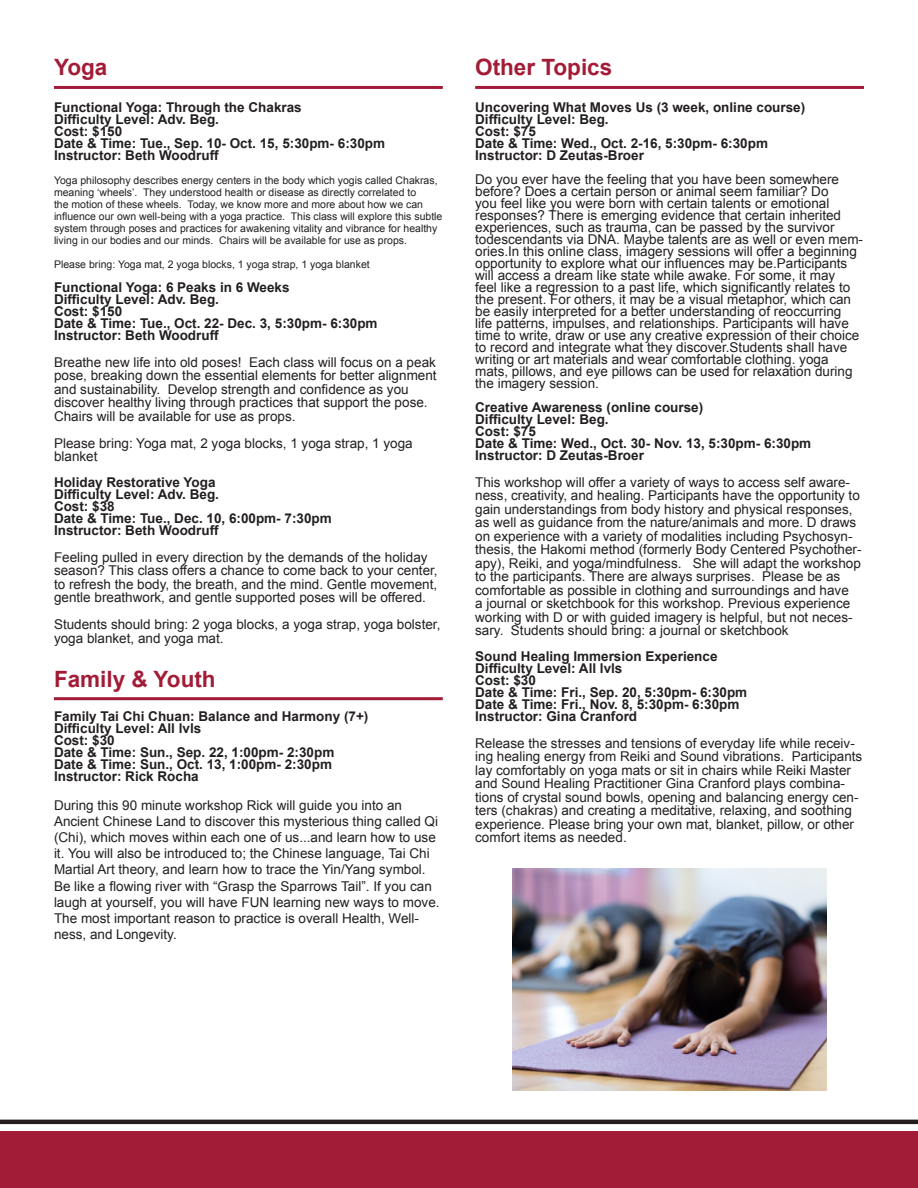
<style>
.page{position:relative;width:918px;height:1188px;background:#fff}
.page>*{position:absolute;margin:0;border:0;box-sizing:border-box;transform-origin:0 0}
.t1{font:700 22.5px "Arial";color:#a31c37}
.t2{font:13.5px/13.5px "Arial";color:#231f20}
.t3{font:700 13.5px "Arial";color:#231f20}
.t4{font:10.5px/12px "Arial";color:#231f20}
</style>
<div class="page">
<div style="left:0;top:1131px;width:918px;height:57px;background:#a31c37"></div>
<hr style="left:0;top:1120px;width:918px;height:4px;background:#231f20">
<hr style="left:54px;top:86px;width:389px;height:3px;background:#a31c37">
<img style="left:513px;top:869px;width:313px;height:221px">
<hr style="left:475px;top:86px;width:389px;height:3px;background:#a31c37">
<hr style="left:54px;top:697px;width:389px;height:3px;background:#a31c37">
<p class="t1" style="left:54px;top:53px;width:55px">Yoga</p>
<p class="t3" style="left:54px;top:98px;width:249px">Functional Yoga: Through the Chakras</p>
<p class="t3" style="left:54px;top:110px;width:167px">Difficulty Level: Adv. Beg.</p>
<p class="t3" style="left:54px;top:122px;width:70px">Cost: $150</p>
<p class="t3" style="left:54px;top:134px;width:333px">Date &amp; Time: Tue., Sep. 10- Oct. 15, 5:30pm- 6:30pm</p>
<p class="t3" style="left:54px;top:146px;width:166px">Instructor: Beth Woodruff</p>
<p class="t4" style="left:54px;top:174px;width:390px">Yoga philosophy describes energy centers in the body which yogis called Chakras, meaning ‘wheels’. They understood health or disease as directly correlated to<br>the motion of these wheels. Today, we know more and more about how we can influence our own well-being with a yoga practice. This class will explore this subtle system through poses and practices for awakening vitality and vibrance for healthy living in our bodies and our minds. Chairs will be available for use as props.</p>
<p class="t4" style="left:54px;top:258px;width:317px">Please bring: Yoga mat, 2 yoga blocks, 1 yoga strap, 1 yoga blanket</p>
<p class="t3" style="left:54px;top:278px;width:237px">Functional Yoga: 6 Peaks in 6 Weeks</p>
<p class="t3" style="left:54px;top:290px;width:167px">Difficulty Level: Adv. Beg.</p>
<p class="t3" style="left:54px;top:302px;width:70px">Cost: $150</p>
<p class="t3" style="left:54px;top:314px;width:325px">Date &amp; Time: Tue., Oct. 22- Dec. 3, 5:30pm- 6:30pm</p>
<p class="t3" style="left:54px;top:326px;width:166px">Instructor: Beth Woodruff</p>
<p class="t2" style="left:54px;top:356px;width:384px">Breathe new life into old poses! Each class will focus on a peak pose, breaking down the essential elements for better alignment and sustainability. Develop strength and confidence as you discover healthy living through practices that support the pose.<br>Chairs will be available for use as props.</p>
<p class="t2" style="left:54px;top:437px;width:360px">Please bring: Yoga mat, 2 yoga blocks, 1 yoga strap, 1 yoga blanket</p>
<p class="t3" style="left:54px;top:473px;width:163px">Holiday Restorative Yoga</p>
<p class="t3" style="left:54px;top:485px;width:167px">Difficulty Level: Adv. Beg.</p>
<p class="t3" style="left:54px;top:497px;width:62px">Cost: $38</p>
<p class="t3" style="left:54px;top:509px;width:279px">Date &amp; Time: Tue., Dec. 10, 6:00pm- 7:30pm</p>
<p class="t3" style="left:54px;top:521px;width:166px">Instructor: Beth Woodruff</p>
<p class="t2" style="left:54px;top:551px;width:385px">Feeling pulled in every direction by the demands of the holiday season? This class offers a chance to come back to your center, to refresh the body, the breath, and the mind. Gentle movement, gentle breathwork, and gentle supported poses will be offered.</p>
<p class="t2" style="left:54px;top:618px;width:388px">Students should bring: 2 yoga blocks, a yoga strap, yoga bolster, yoga blanket, and yoga mat.</p>
<p class="t1" style="left:54px;top:664px;width:163px">Family &amp; Youth</p>
<p class="t3" style="left:54px;top:708px;width:316px">Family Tai Chi Chuan: Balance and Harmony (7+)</p>
<p class="t3" style="left:54px;top:720px;width:149px">Difficulty Level: All lvls</p>
<p class="t3" style="left:54px;top:732px;width:62px">Cost: $30</p>
<p class="t3" style="left:54px;top:744px;width:282px">Date &amp; Time: Sun., Sep. 22, 1:00pm- 2:30pm</p>
<p class="t3" style="left:54px;top:756px;width:280px">Date &amp; Time: Sun., Oct. 13, 1:00pm- 2:30pm</p>
<p class="t3" style="left:54px;top:768px;width:146px">Instructor: Rick Rocha</p>
<p class="t2" style="left:54px;top:797px;width:387px;line-height:16.2px">During this 90 minute workshop Rick will guide you into an Ancient Chinese Land to discover this mysterious thing called Qi (Chi), which moves within each one of us...and learn how to use it. You will also be introduced to; the Chinese language, Tai Chi Martial Art theory, and learn how to trace the Yin/Yang symbol.<br>Be like a flowing river with “Grasp the Sparrows Tail”. If you can laugh at yourself, you will have FUN learning new ways to move.<br>The most important reason to practice is overall Health, Well&shy;ness, and Longevity.</p>
<p class="t1" style="left:475px;top:53px;width:139px">Other Topics</p>
<p class="t3" style="left:475px;top:98px;width:332px">Uncovering What Moves Us (3 week, online course)</p>
<p class="t3" style="left:475px;top:110px;width:135px">Difficulty Level: Beg.</p>
<p class="t3" style="left:475px;top:122px;width:62px">Cost: $75</p>
<p class="t3" style="left:475px;top:134px;width:294px">Date &amp; Time: Wed., Oct. 2-16, 5:30pm- 6:30pm</p>
<p class="t3" style="left:475px;top:146px;width:170px">Instructor: D Zeutas-Broer</p>
<p class="t2" style="left:475px;top:173px;width:389px;line-height:12px">Do you ever have the feeling that you have been somewhere before? Does a certain person or animal seem familiar? Do<br>you feel like you were born with certain talents or emotional responses? There is emerging evidence that certain inherited experiences, such as trauma, can be passed by the survivor todescendants via DNA. Maybe talents are as well or even mem&shy;ories.In this online class, imagery sessions will offer a beginning opportunity to explore what our influences may be.Participants will access a dream like state while awake. For some, it may<br>feel like a regression to a past life, which significantly relates to the present. For others, it may be a visual metaphor, which can be easily interpreted for a better understanding of reoccurring<br>life patterns, impulses, and relationships. Participants will have time to write, draw or use any creative expression of their choice to record and integrate what they discover.Students shall have writing or art materials and wear comfortable clothing. yoga mats, pillows, and eye pillows can be used for relaxation during the imagery session.</p>
<p class="t3" style="left:475px;top:398px;width:230px">Creative Awareness (online course)</p>
<p class="t3" style="left:475px;top:410px;width:135px">Difficulty Level: Beg.</p>
<p class="t3" style="left:475px;top:422px;width:62px">Cost: $75</p>
<p class="t3" style="left:475px;top:434px;width:338px">Date &amp; Time: Wed., Oct. 30- Nov. 13, 5:30pm- 6:30pm</p>
<p class="t3" style="left:475px;top:446px;width:170px">Instructor: D Zeutas-Broer</p>
<p class="t2" style="left:475px;top:476px;width:388px">This workshop will offer a variety of ways to access self aware&shy;ness, creativity, and healing. Participants have the opportunity to gain understandings from body history and physical responses, as well as guidance from the nature/animals and more. D draws on experience with a variety of modalities including Psychosyn&shy;thesis, the Hakomi method (formerly Body Centered Psychother&shy;apy), Reiki, and yoga/mindfulness. She will adapt the workshop to the participants. There are always surprises. Please be as comfortable as possible in clothing and surroundings and have<br>a journal or sketchbook for this workshop. Previous experience working with D or with guided imagery is helpful, but not neces&shy;sary. Students should bring: a journal or sketchbook</p>
<p class="t3" style="left:475px;top:647px;width:244px">Sound Healing Immersion Experience</p>
<p class="t3" style="left:475px;top:659px;width:149px">Difficulty Level: All lvls</p>
<p class="t3" style="left:475px;top:671px;width:62px">Cost: $30</p>
<p class="t3" style="left:475px;top:683px;width:274px">Date &amp; Time: Fri., Sep. 20, 5:30pm- 6:30pm</p>
<p class="t3" style="left:475px;top:695px;width:266px">Date &amp; Time: Fri., Nov. 8, 5:30pm- 6:30pm</p>
<p class="t3" style="left:475px;top:707px;width:164px">Instructor: Gina Cranford</p>
<p class="t2" style="left:475px;top:737px;width:389px">Release the stresses and tensions of everyday life while receiv&shy;ing healing energy from Reiki and Sound vibrations. Participants lay comfortably on yoga mats or sit in chairs while Reiki Master and Sound Healing Practitioner Gina Cranford plays combina&shy;tions of crystal sound bowls, opening and balancing energy cen&shy;ters (chakras) and creating a meditative, relaxing, and soothing experience. Please bring your own mat, blanket, pillow, or other comfort items as needed.</p>
</div>
